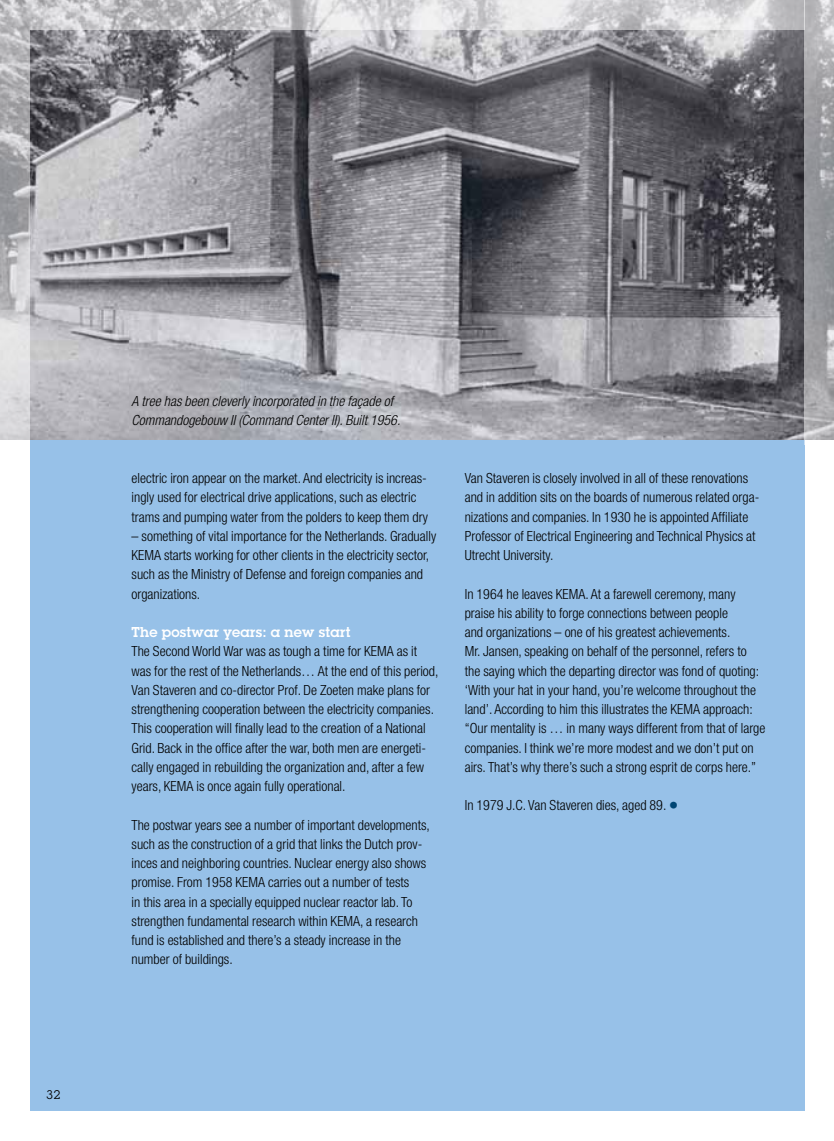
<style>
.page{position:relative;width:834px;height:1141px;background:#fff}
.page>*{position:absolute;margin:0;border:0;box-sizing:border-box;transform-origin:0 0}
.t1{font:300 condensed 14px/19.2px "Helvetica Neue";color:#000}
.t2{font:italic 300 condensed 14px/19.2px "Helvetica Neue";color:#000}
.t3{font:600 14px "Lubalin Graph";letter-spacing:.02em;color:#fff}
.t4{font:12.25px "Lubalin Graph";color:#000}
.s1{font-size:19.25px;color:#004674}
</style>
<div class="page">
<div style="left:30px;top:439px;width:774px;height:672px;background:#97c1e8"></div>
<img style="left:30px;top:30px;width:774px;height:409px">
<svg style="left:804px;top:0;width:29px;height:445px;background:#a4a5a8"></svg>
<svg style="left:0;top:0;width:30px;height:440px;background:#bfbec1"></svg>
<svg style="left:30px;top:0;width:774px;height:30px;background:#d1d0d3"></svg>
<p class="t4" style="left:46px;top:1087px;width:16px">32</p>
<p class="t2" style="left:131px;top:391px;width:270px">A tree has been cleverly incorporated in the façade of<br>Commandogebouw II (Command Center II). Built 1956.</p>
<p class="t1" style="left:131px;top:468px;width:298px">electric iron appear on the market. And electricity is increas&shy;ingly used for electrical drive applications, such as electric trams and pumping water from the polders to keep them dry</p>
<p class="t1" style="left:131px;top:526px;width:306px">– something of vital importance for the Netherlands. Gradually KEMA starts working for other clients in the electricity sector, such as the Ministry of Defense and foreign companies and organizations.</p>
<p class="t3" style="left:131px;top:623px;width:220px">The postwar years: a new start</p>
<p class="t1" style="left:131px;top:642px;width:308px">The Second World War was as tough a time for KEMA as it was for the rest of the Netherlands… At the end of this period, Van Staveren and co-director Prof. De Zoeten make plans for strengthening cooperation between the electricity companies.<br>This cooperation will finally lead to the creation of a National Grid. Back in the office after the war, both men are energeti&shy;cally engaged in rebuilding the organization and, after a few years, KEMA is once again fully operational.</p>
<p class="t1" style="left:131px;top:815px;width:300px">The postwar years see a number of important developments, such as the construction of a grid that links the Dutch prov&shy;inces and neighboring countries. Nuclear energy also shows promise. From 1958 KEMA carries out a number of tests<br>in this area in a specially equipped nuclear reactor lab. To strengthen fundamental research within KEMA, a research fund is established and there’s a steady increase in the number of buildings.</p>
<p class="t1" style="left:464px;top:468px;width:296px">Van Staveren is closely involved in all of these renovations and in addition sits on the boards of numerous related orga&shy;nizations and companies. In 1930 he is appointed Affiliate Professor of Electrical Engineering and Technical Physics at Utrecht University.</p>
<p class="t1" style="left:464px;top:584px;width:302px">In 1964 he leaves KEMA. At a farewell ceremony, many praise his ability to forge connections between people<br>and organizations – one of his greatest achievements.<br>Mr. Jansen, speaking on behalf of the personnel, refers to the saying which the departing director was fond of quoting: ‘With your hat in your hand, you’re welcome throughout the land’. According to him this illustrates the KEMA approach: “Our mentality is … in many ways different from that of large companies. I think we’re more modest and we don’t put on airs. That’s why there’s such a strong esprit de corps here.”</p>
<p class="t1" style="left:464px;top:796px;width:215px">In 1979 J.C. Van Staveren dies, aged 89. <span class="s1">•</span></p>
</div>
